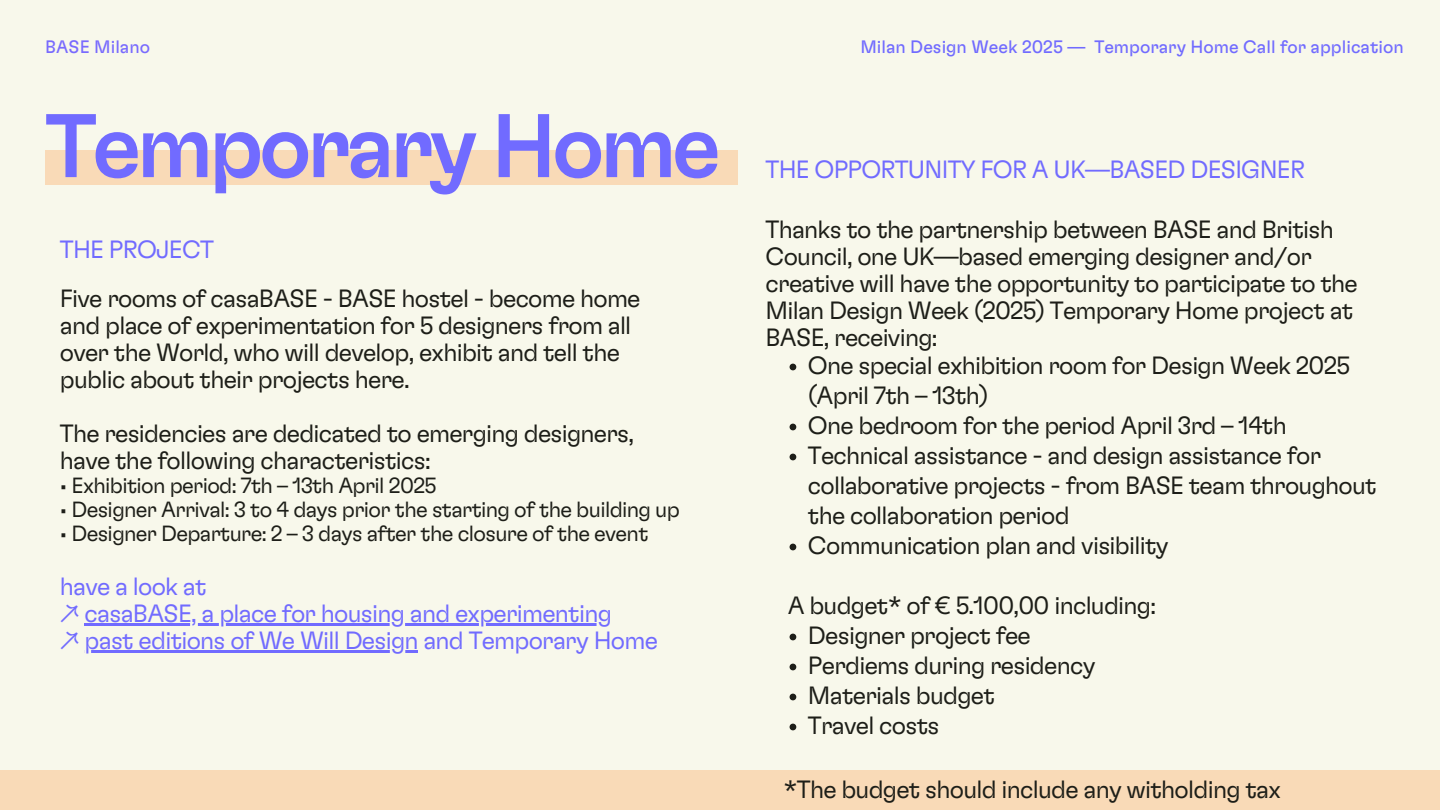
<style>
.page{position:relative;width:1440px;height:810px;background:#f8f8eb}
.page>*{position:absolute;margin:0;border:0;box-sizing:border-box;transform-origin:0 0}
.t1{font:500 90px "GT Flexa";letter-spacing:-.05em;color:#716bff}
.t2{font:300 25px/27px "GT Flexa";letter-spacing:-.03em;color:#1d1e18}
.t3{font:300 25px/27px "GT Flexa";letter-spacing:-.03em;color:#716bff}
.t4{font:300 22px "GT Flexa";letter-spacing:-.03em;color:#1d1e18}
.t5{font:18px "GT Flexa";color:#716bff}
.t6{font:18px "GT Flexa";color:#796bfe}
</style>
<div class="page">
<hr style="left:85px;top:623px;width:526px;height:3px;background:#716bff">
<hr style="left:85px;top:650px;width:333px;height:3px;background:#716bff">
<div style="left:0;top:770px;width:1440px;height:40px;background:#f9dab7"></div>
<div style="left:45px;top:150px;width:693px;height:34px;background:#f9dab7"></div>
<svg style="left:790px;top:364px;width:6px;height:6px"></svg>
<svg style="left:790px;top:424px;width:6px;height:6px"></svg>
<svg style="left:790px;top:454px;width:6px;height:6px"></svg>
<svg style="left:790px;top:544px;width:6px;height:6px"></svg>
<svg style="left:790px;top:634px;width:6px;height:6px"></svg>
<svg style="left:790px;top:664px;width:6px;height:6px"></svg>
<svg style="left:790px;top:694px;width:6px;height:6px"></svg>
<svg style="left:790px;top:724px;width:6px;height:6px"></svg>
<h3 class="t6" style="left:45px;top:38px;width:106px">BASE Milano</h3>
<h3 class="t1" style="left:45px;top:105px;width:677px">Temporary Home</h3>
<h3 class="t3" style="left:60px;top:237px;width:156px">THE PROJECT</h3>
<p class="t2" style="left:60px;top:286px;width:582px">Five rooms of casaBASE - BASE hostel - become home and place of experimentation for 5 designers from all over the World, who will develop, exhibit and tell the public about their projects here.</p>
<p class="t2" style="left:60px;top:421px;width:576px">The residencies are dedicated to emerging designers, have the following characteristics:</p>
<p class="t4" style="left:60px;top:475px;width:378px">• Exhibition period: 7th – 13th April 2025</p>
<p class="t4" style="left:60px;top:499px;width:622px">• Designer Arrival: 3 to 4 days prior the starting of the building up</p>
<p class="t4" style="left:60px;top:523px;width:590px">• Designer Departure: 2 – 3 days after the closure of the event</p>
<h1 class="t3" style="left:60px;top:574px;width:554px">have a look at<br>↗ casaBASE, a place for housing and experimenting</h1>
<h2 class="t3" style="left:60px;top:628px;width:600px">↗ past editions of We Will Design and Temporary Home</h2>
<h2 class="t5" style="left:860px;top:38px;width:545px">Milan Design Week 2025 — Temporary Home Call for application</h2>
<p class="t3" style="left:766px;top:157px;width:541px">THE OPPORTUNITY FOR A UK—BASED DESIGNER</p>
<h3 class="t2" style="left:766px;top:217px;width:594px">Thanks to the partnership between BASE and British Council, one UK—based emerging designer and/or creative will have the opportunity to participate to the Milan Design Week (2025) Temporary Home project at BASE, receiving:</h3>
<p class="t2" style="left:808px;top:352px;width:543px;line-height:30px">One special exhibition room for Design Week 2025 (April 7th – 13th)</p>
<p class="t2" style="left:808px;top:413px;width:480px">One bedroom for the period April 3rd – 14th</p>
<p class="t2" style="left:808px;top:442px;width:570px;line-height:30px">Technical assistance - and design assistance for collaborative projects - from BASE team throughout the collaboration period</p>
<p class="t2" style="left:808px;top:533px;width:362px">Communication plan and visibility</p>
<h3 class="t2" style="left:788px;top:593px;width:370px">A budget* of € 5.100,00 including:</h3>
<p class="t2" style="left:808px;top:623px;width:224px">Designer project fee</p>
<p class="t2" style="left:808px;top:653px;width:289px">Perdiems during residency</p>
<p class="t2" style="left:808px;top:683px;width:188px">Materials budget</p>
<p class="t2" style="left:808px;top:713px;width:133px">Travel costs</p>
<p class="t2" style="left:784px;top:777px;width:499px">*The budget should include any witholding tax</p>
</div>
